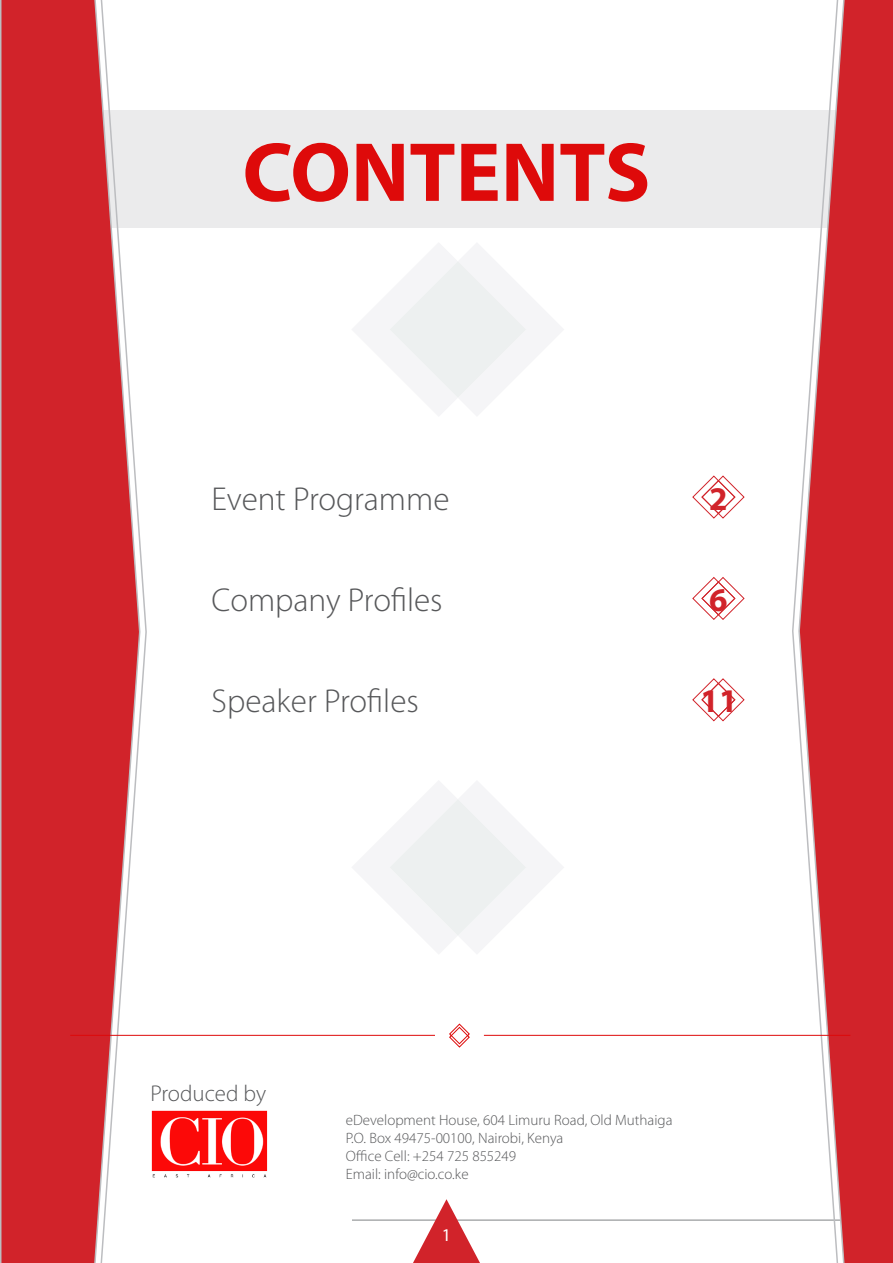
<style>
.page{position:relative;width:893px;height:1263px;background:#fff}
.page>*{position:absolute;margin:0;border:0;box-sizing:border-box;transform-origin:0 0}
.t1{font:700 84.6px "Myriad Pro";color:#de0a0a}
.t2{font:300 33.15px "Myriad Pro";color:#57585a}
.t3{font:700 33.15px "Myriad Pro";color:#d1232a}
.t4{font:300 22.95px "Myriad Pro";color:#57585a}
.t5{font:18px "Myriad Pro";color:#fff}
.t6{font:300 15px "Myriad Pro";color:#57585a}
</style>
<div class="page">
<hr style="left:43px;top:1220px;width:807px;height:1px;background:#808285">
<svg style="left:413px;top:1199px;width:67px;height:64px"></svg>
<div style="left:0;top:1114px;width:340px;height:149px;background:#fff"></div>
<div style="left:39px;top:110px;width:815px;height:118px;background:#ebebec"></div>
<svg style="left:0;top:0;width:141px;height:1263px"></svg>
<svg style="left:798px;top:0;width:95px;height:1263px"></svg>
<svg style="left:692px;top:476px;width:52px;height:43px"></svg>
<svg style="left:692px;top:577px;width:52px;height:43px"></svg>
<svg style="left:692px;top:678px;width:52px;height:43px"></svg>
<svg style="left:69px;top:1023px;width:782px;height:25px"></svg>
<img style="left:151px;top:1110px;width:117px;height:68px">
<svg style="left:389px;top:261px;width:138px;height:137px"></svg>
<svg style="left:389px;top:799px;width:138px;height:137px"></svg>
<p class="t1" style="left:242px;top:117px;width:409px">CONTENTS</p>
<p class="t2" style="left:212px;top:480px;width:239px">Event Programme</p>
<p class="t3" style="left:709px;top:477px;width:20px">2</p>
<p class="t2" style="left:212px;top:582px;width:233px">Company Profiles</p>
<p class="t3" style="left:709px;top:578px;width:20px">6</p>
<p class="t2" style="left:212px;top:683px;width:209px">Speaker Profiles</p>
<p class="t3" style="left:701px;top:679px;width:38px">11</p>
<p class="t4" style="left:150px;top:1080px;width:117px">Produced by</p>
<p class="t6" style="left:346px;top:1112px;width:328px">eDevelopment House, 604 Limuru Road, Old Muthaiga</p>
<p class="t6" style="left:346px;top:1130px;width:219px">P.O. Box 49475-00100, Nairobi, Kenya</p>
<p class="t6" style="left:346px;top:1148px;width:172px">Office Cell: +254 725 855249</p>
<p class="t6" style="left:346px;top:1166px;width:124px">Email: info@cio.co.ke</p>
<p class="t5" style="left:442px;top:1224px;width:11px">1</p>
</div>
